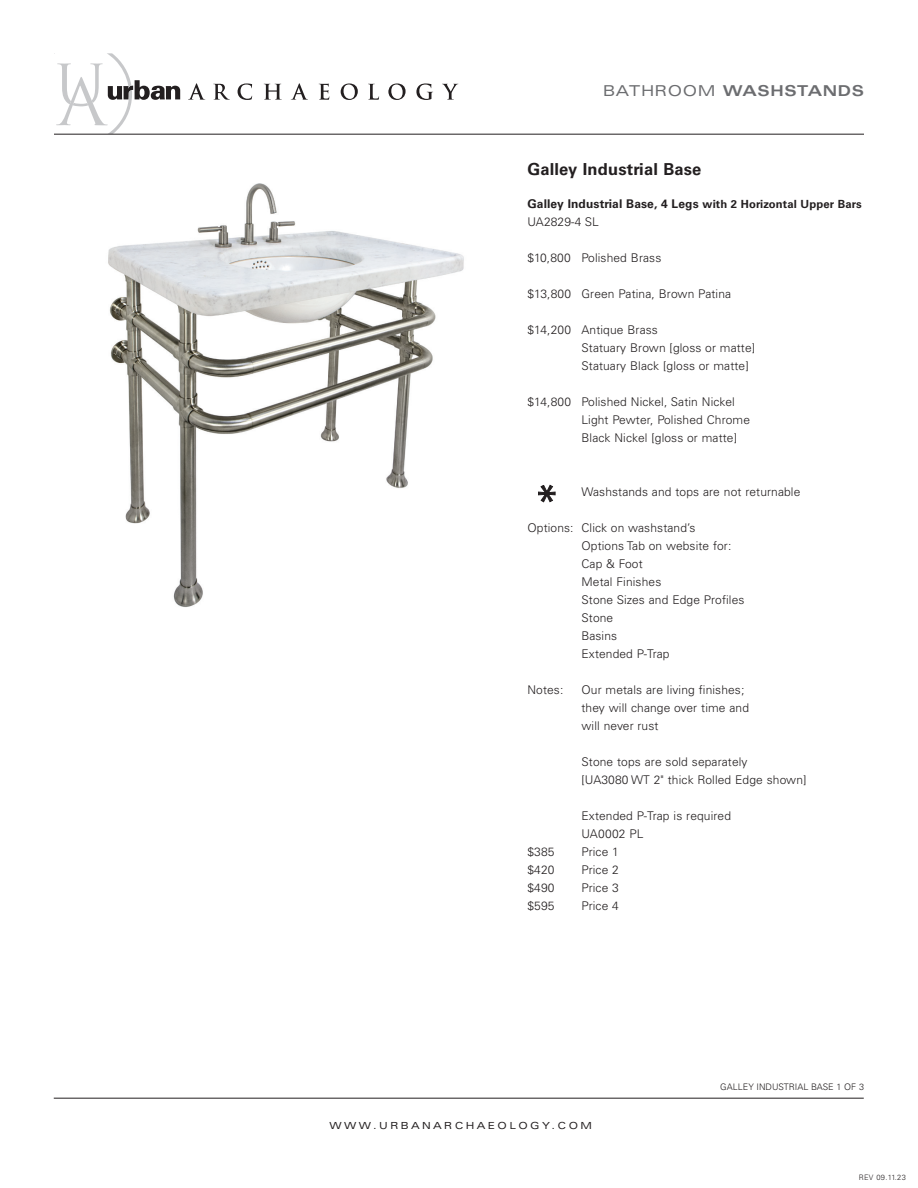
<style>
.page{position:relative;width:918px;height:1188px;background:#fff}
.page>*{position:absolute;margin:0;border:0;box-sizing:border-box;transform-origin:0 0}
.t1{font:700 16.5px "Univers LT Pro 65";letter-spacing:.01em;color:#231f20}
.t2{font:700 expanded 15px "Univers LT Pro";letter-spacing:.04em;color:#6c6d70}
.t3{font:300 12px/18px "Univers LT Pro 45";letter-spacing:.01em;color:#231f20}
.t4{font:700 12px "Univers LT Pro 65";letter-spacing:.01em;color:#231f20}
.t5{font:expanded 9.75px "Univers LT Pro";letter-spacing:.25em;color:#231f20}
.t6{font:300 9px "Univers LT Pro 45";color:#231f20}
.t7{font:300 7.5px "Univers LT Pro 45";letter-spacing:.04em;color:#231f20}
.s1{font-weight:400}
.s2{font-size:11.25px}
</style>
<div class="page">
<svg style="left:188px;top:83px;width:17px;height:17px"></svg>
<svg style="left:213px;top:84px;width:17px;height:16px"></svg>
<svg style="left:238px;top:83px;width:14px;height:17px"></svg>
<svg style="left:264px;top:84px;width:18px;height:16px"></svg>
<svg style="left:291px;top:83px;width:17px;height:17px"></svg>
<svg style="left:319px;top:84px;width:10px;height:16px"></svg>
<svg style="left:341px;top:83px;width:17px;height:17px"></svg>
<svg style="left:368px;top:84px;width:11px;height:16px"></svg>
<svg style="left:388px;top:83px;width:18px;height:17px"></svg>
<svg style="left:416px;top:83px;width:17px;height:17px"></svg>
<svg style="left:442px;top:84px;width:16px;height:16px"></svg>
<svg style="left:54px;top:53px;width:126px;height:81px"></svg>
<hr style="left:54px;top:134px;width:810px;height:1px;background:#231f20">
<hr style="left:54px;top:1098px;width:810px;height:1px;background:#231f20">
<img style="left:108px;top:183px;width:356px;height:424px">
<svg style="left:538px;top:485px;width:17px;height:17px"></svg>
<p class="t2" style="left:603px;top:83px;width:262px"><span class="s1">BATHROOM</span> WASHSTANDS</p>
<h1 class="t1" style="left:527px;top:158px;width:175px">Galley Industrial Base</h1>
<p class="t4" style="left:527px;top:196px;width:336px">Galley Industrial Base, 4 Legs <span class="s2">with 2 Horizontal Upper Bars</span></p>
<p class="t3" style="left:527px;top:213px;width:73px">UA2829-4 SL</p>
<p class="t3" style="left:527px;top:249px;width:135px">$10,800 Polished Brass</p>
<p class="t3" style="left:527px;top:285px;width:205px">$13,800 Green Patina, Brown Patina</p>
<p class="t3" style="left:581px;top:321px;width:175px;text-indent:-54px">$14,200 Antique Brass<br>Statuary Brown [gloss or matte]<br>Statuary Black [gloss or matte]</p>
<p class="t3" style="left:581px;top:393px;width:170px;text-indent:-54px">$14,800 Polished Nickel, Satin Nickel<br>Light Pewter, Polished Chrome<br>Black Nickel [gloss or matte]</p>
<p class="t3" style="left:581px;top:483px;width:220px">Washstands and tops are not returnable</p>
<p class="t3" style="left:581px;top:519px;width:165px;text-indent:-54px">Options: Click on washstand’s<br>Options Tab on website for:<br>Cap &amp; Foot<br>Metal Finishes<br>Stone Sizes and Edge Profiles<br>Stone<br>Basins<br>Extended P-Trap</p>
<p class="t3" style="left:527px;top:681px;width:37px">Notes:</p>
<p class="t3" style="left:581px;top:681px;width:169px">Our metals are living finishes; they will change over time and will never rust</p>
<p class="t3" style="left:581px;top:753px;width:227px">Stone tops are sold separately<br>[UA3080 WT 2" thick Rolled Edge shown]</p>
<p class="t3" style="left:581px;top:807px;width:151px">Extended P-Trap is required<br>UA0002 PL</p>
<p class="t3" style="left:527px;top:843px;width:29px">$385</p>
<p class="t3" style="left:581px;top:843px;width:39px">Price 1</p>
<p class="t3" style="left:527px;top:861px;width:29px">$420</p>
<p class="t3" style="left:581px;top:861px;width:39px">Price 2</p>
<p class="t3" style="left:527px;top:879px;width:29px">$490</p>
<p class="t3" style="left:581px;top:879px;width:39px">Price 3</p>
<p class="t3" style="left:527px;top:897px;width:29px">$595</p>
<p class="t3" style="left:581px;top:897px;width:39px">Price 4</p>
<p class="t5" style="left:329px;top:1120px;width:264px">WWW.URBANARCHAEOLOGY.COM</p>
<p class="t6" style="left:720px;top:1081px;width:145px">GALLEY INDUSTRIAL BASE 1 OF 3</p>
<p class="t7" style="left:859px;top:1172px;width:49px">REV 09.11.23</p>
</div>
